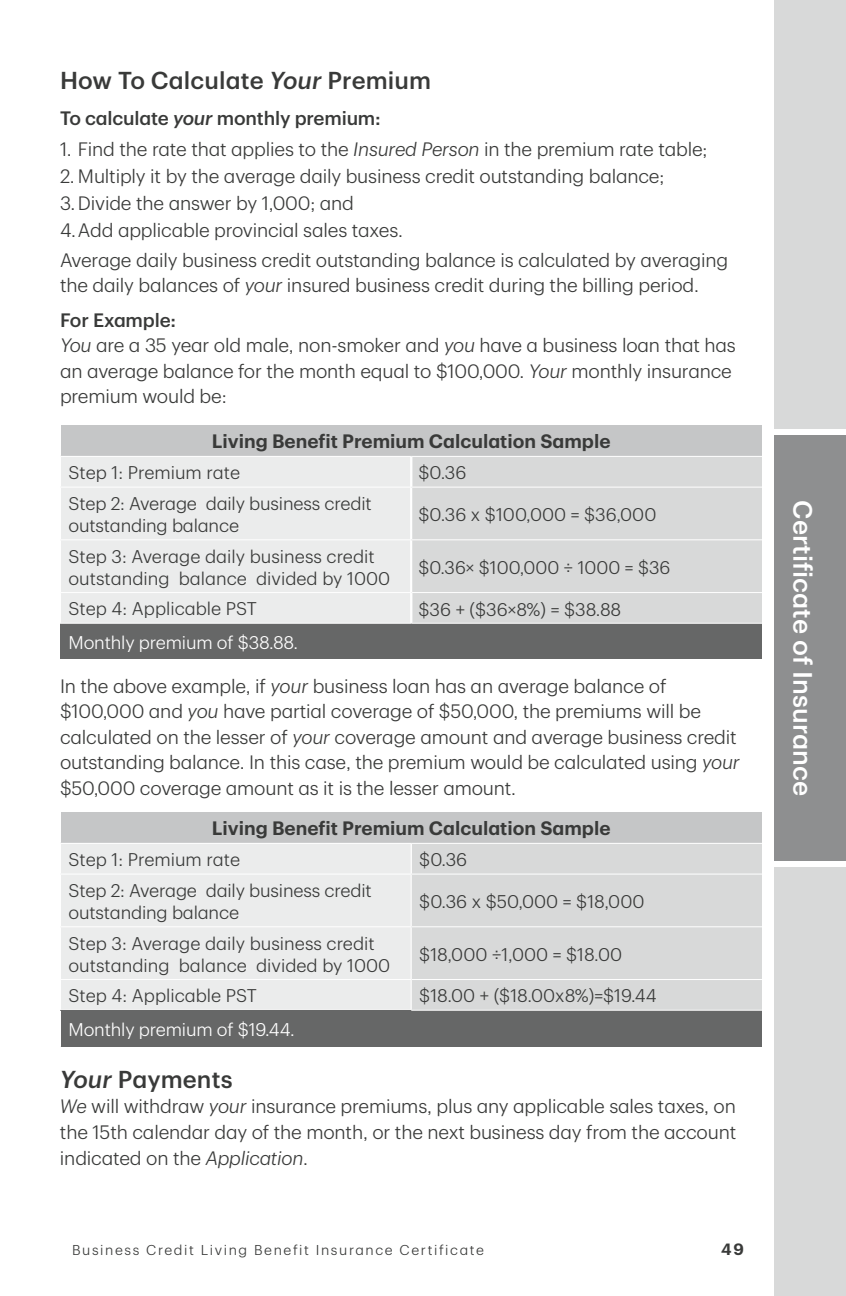
<style>
.page{position:relative;width:846px;height:1296px;background:#fff}
.page>*{position:absolute;margin:0;border:0;box-sizing:border-box;transform-origin:0 0}
.t1{font:500 26px "TD Graphik";color:#fff}
.t2{font:500 24px "TD Graphik";letter-spacing:.005em;color:#393a39}
.t3{font:300 19px/25.6px "TD Graphik";letter-spacing:-.01em;color:#393a39}
.t4{font:600 19px "TD Graphik";color:#393a39}
.t5{font:500 19px "TD Graphik";letter-spacing:-.01em;color:#393a39}
.t6{font:300 18px/22px "TD Graphik";color:#393a39}
.t7{font:300 18px "TD Graphik";letter-spacing:-.01em;color:#fff}
.t8{font:600 16px "TD Graphik";color:#393a39}
.t9{font:300 14px "TD Graphik";letter-spacing:.115em;color:#393a39}
.s1{font-style:italic}
</style>
<div class="page">
<div style="left:774px;top:432px;width:72px;height:432px;background:#8e8f90"></div>
<div style="left:774px;top:864px;width:72px;height:432px;background:#d8d9d9"></div>
<div style="left:774px;top:0;width:72px;height:432px;background:#d8d9d9"></div>
<div style="left:774px;top:429px;width:72px;height:6px;background:#fff"></div>
<div style="left:774px;top:861px;width:72px;height:6px;background:#fff"></div>
<div style="left:60px;top:425px;width:702px;height:31px;background:#c5c6c7"></div>
<div style="left:60px;top:456px;width:351px;height:31px;background:#ebecec"></div>
<div style="left:60px;top:487px;width:351px;height:53px;background:#ebecec"></div>
<div style="left:60px;top:540px;width:351px;height:53px;background:#ebecec"></div>
<div style="left:60px;top:593px;width:351px;height:30px;background:#ebecec"></div>
<hr style="left:60px;top:456px;width:351px;height:1px;background:#fff">
<hr style="left:60px;top:457px;width:1px;height:30px;background:#fff">
<hr style="left:60px;top:487px;width:351px;height:1px;background:#fff">
<hr style="left:60px;top:488px;width:1px;height:51px;background:#fff">
<hr style="left:60px;top:539px;width:351px;height:1px;background:#fff">
<hr style="left:60px;top:540px;width:1px;height:52px;background:#fff">
<hr style="left:60px;top:592px;width:351px;height:1px;background:#fff">
<hr style="left:60px;top:593px;width:1px;height:30px;background:#fff">
<div style="left:411px;top:456px;width:351px;height:31px;background:#d8d9d9"></div>
<div style="left:411px;top:487px;width:351px;height:53px;background:#d8d9d9"></div>
<div style="left:411px;top:540px;width:351px;height:53px;background:#d8d9d9"></div>
<div style="left:411px;top:593px;width:351px;height:30px;background:#d8d9d9"></div>
<hr style="left:60px;top:425px;width:1px;height:31px;background:#fff">
<div style="left:60px;top:623px;width:702px;height:36px;background:#666767"></div>
<hr style="left:60px;top:623px;width:351px;height:1px;background:#fff">
<hr style="left:411px;top:623px;width:351px;height:1px;background:#fff">
<hr style="left:411px;top:456px;width:351px;height:1px;background:#fff">
<hr style="left:411px;top:487px;width:351px;height:1px;background:#fff">
<hr style="left:411px;top:539px;width:351px;height:1px;background:#fff">
<hr style="left:411px;top:592px;width:351px;height:1px;background:#fff">
<div style="left:60px;top:812px;width:702px;height:31px;background:#c5c6c7"></div>
<div style="left:60px;top:843px;width:351px;height:31px;background:#ebecec"></div>
<div style="left:60px;top:874px;width:351px;height:53px;background:#ebecec"></div>
<div style="left:60px;top:927px;width:351px;height:53px;background:#ebecec"></div>
<div style="left:60px;top:980px;width:351px;height:30px;background:#ebecec"></div>
<hr style="left:60px;top:874px;width:351px;height:1px;background:#fff">
<hr style="left:60px;top:875px;width:1px;height:51px;background:#fff">
<hr style="left:60px;top:926px;width:351px;height:1px;background:#fff">
<hr style="left:60px;top:927px;width:1px;height:52px;background:#fff">
<hr style="left:60px;top:979px;width:351px;height:1px;background:#fff">
<hr style="left:60px;top:980px;width:1px;height:30px;background:#fff">
<div style="left:411px;top:843px;width:351px;height:31px;background:#d8d9d9"></div>
<div style="left:411px;top:874px;width:351px;height:53px;background:#d8d9d9"></div>
<div style="left:411px;top:927px;width:351px;height:53px;background:#d8d9d9"></div>
<div style="left:411px;top:980px;width:351px;height:30px;background:#d8d9d9"></div>
<hr style="left:60px;top:812px;width:1px;height:31px;background:#fff">
<hr style="left:60px;top:843px;width:351px;height:1px;background:#fff">
<hr style="left:60px;top:844px;width:1px;height:30px;background:#fff">
<hr style="left:411px;top:843px;width:351px;height:1px;background:#fff">
<hr style="left:411px;top:874px;width:351px;height:1px;background:#fff">
<hr style="left:411px;top:926px;width:351px;height:1px;background:#fff">
<hr style="left:411px;top:979px;width:351px;height:1px;background:#fff">
<div style="left:60px;top:1010px;width:702px;height:37px;background:#666767"></div>
<hr style="left:60px;top:1011px;width:1px;height:36px;background:#fff">
<hr style="left:411px;top:1010px;width:351px;height:1px;background:#fff">
<hr style="left:410px;top:457px;width:2px;height:30px;background:#fff">
<hr style="left:410px;top:488px;width:2px;height:51px;background:#fff">
<hr style="left:410px;top:540px;width:2px;height:52px;background:#fff">
<hr style="left:410px;top:593px;width:2px;height:30px;background:#fff">
<hr style="left:411px;top:844px;width:1px;height:30px;background:#fff">
<hr style="left:411px;top:875px;width:1px;height:51px;background:#fff">
<hr style="left:411px;top:927px;width:1px;height:52px;background:#fff">
<hr style="left:411px;top:980px;width:1px;height:30px;background:#fff">
<h3 class="t2" style="left:60px;top:62px;width:373px">How To Calculate <span class="s1">Your</span> Premium</h3>
<h4 class="t5" style="left:60px;top:103px;width:322px">To calculate <span class="s1">your</span> monthly premium:</h4>
<p class="t3" style="left:60px;top:135px;width:649px">1. Find the rate that applies to the <span class="s1">Insured Person</span> in the premium rate table;</p>
<p class="t3" style="left:60px;top:162px;width:606px">2. Multiply it by the average daily business credit outstanding balance;</p>
<p class="t3" style="left:60px;top:189px;width:295px">3. Divide the answer by 1,000; and</p>
<p class="t3" style="left:60px;top:216px;width:345px">4.Add applicable provincial sales taxes.</p>
<p class="t3" style="left:60px;top:246px;width:670px">Average daily business credit outstanding balance is calculated by averaging the daily balances of <span class="s1">your</span> insured business credit during the billing period.</p>
<h5 class="t5" style="left:60px;top:305px;width:118px">For Example:</h5>
<p class="t3" style="left:60px;top:331px;width:677px"><span class="s1">You</span> are a 35 year old male, non-smoker and <span class="s1">you</span> have a business loan that has an average balance for the month equal to $100,000. <span class="s1">Your</span> monthly insurance premium would be:</p>
<p class="t4" style="left:212px;top:427px;width:400px">Living Benefit Premium Calculation Sample</p>
<p class="t6" style="left:68px;top:460px;width:173px">Step 1: Premium rate</p>
<p class="t6" style="left:418px;top:460px;width:49px">$0.36</p>
<p class="t6" style="left:68px;top:491px;width:305px">Step 2: Average daily business credit outstanding balance</p>
<p class="t6" style="left:418px;top:502px;width:239px">$0.36 x $100,000 = $36,000</p>
<p class="t6" style="left:68px;top:544px;width:323px">Step 3: Average daily business credit outstanding balance divided by 1000</p>
<p class="t6" style="left:418px;top:555px;width:253px">$0.36× $100,000 ÷ 1000 = $36</p>
<p class="t6" style="left:68px;top:596px;width:190px">Step 4: Applicable PST</p>
<p class="t6" style="left:418px;top:597px;width:204px">$36 + ($36×8%) = $38.88</p>
<p class="t7" style="left:68px;top:629px;width:231px">Monthly premium of $38.88.</p>
<p class="t3" style="left:60px;top:671px;width:681px">In the above example, if <span class="s1">your</span> business loan has an average balance of $100,000 and <span class="s1">you</span> have partial coverage of $50,000, the premiums will be calculated on the lesser of <span class="s1">your</span> coverage amount and average business credit outstanding balance. In this case, the premium would be calculated using <span class="s1">your </span>$50,000 coverage amount as it is the lesser amount.</p>
<p class="t4" style="left:212px;top:814px;width:400px">Living Benefit Premium Calculation Sample</p>
<p class="t6" style="left:68px;top:847px;width:173px">Step 1: Premium rate</p>
<p class="t6" style="left:419px;top:847px;width:49px">$0.36</p>
<p class="t6" style="left:68px;top:878px;width:305px">Step 2: Average daily business credit outstanding balance</p>
<p class="t6" style="left:419px;top:889px;width:227px">$0.36 x $50,000 = $18,000</p>
<p class="t6" style="left:68px;top:931px;width:323px">Step 3: Average daily business credit outstanding balance divided by 1000</p>
<p class="t6" style="left:419px;top:942px;width:204px">$18,000 ÷1,000 = $18.00</p>
<p class="t6" style="left:68px;top:983px;width:190px">Step 4: Applicable PST</p>
<p class="t6" style="left:419px;top:983px;width:239px">$18.00 + ($18.00x8%)=$19.44</p>
<p class="t7" style="left:68px;top:1016px;width:228px">Monthly premium of $19.44.</p>
<h3 class="t2" style="left:60px;top:1061px;width:174px"><span class="s1">Your</span> Payments</h3>
<p class="t3" style="left:60px;top:1092px;width:678px;text-align:justify"><span class="s1">We</span> will withdraw <span class="s1">your</span> insurance premiums, plus any applicable sales taxes, on the 15th calendar day of the month, or the next business day from the account indicated on the <span class="s1">Application</span>.</p>
<p class="t9" style="left:72px;top:1240px;width:414px">Business Credit Living Benefit Insurance Certificate</p>
<p class="t8" style="left:721px;top:1237px;width:24px">49</p>
<h1 class="t1" style="left:823px;top:500px;width:297px;rotate:90deg">Certificate of Insurance</h1>
</div>
